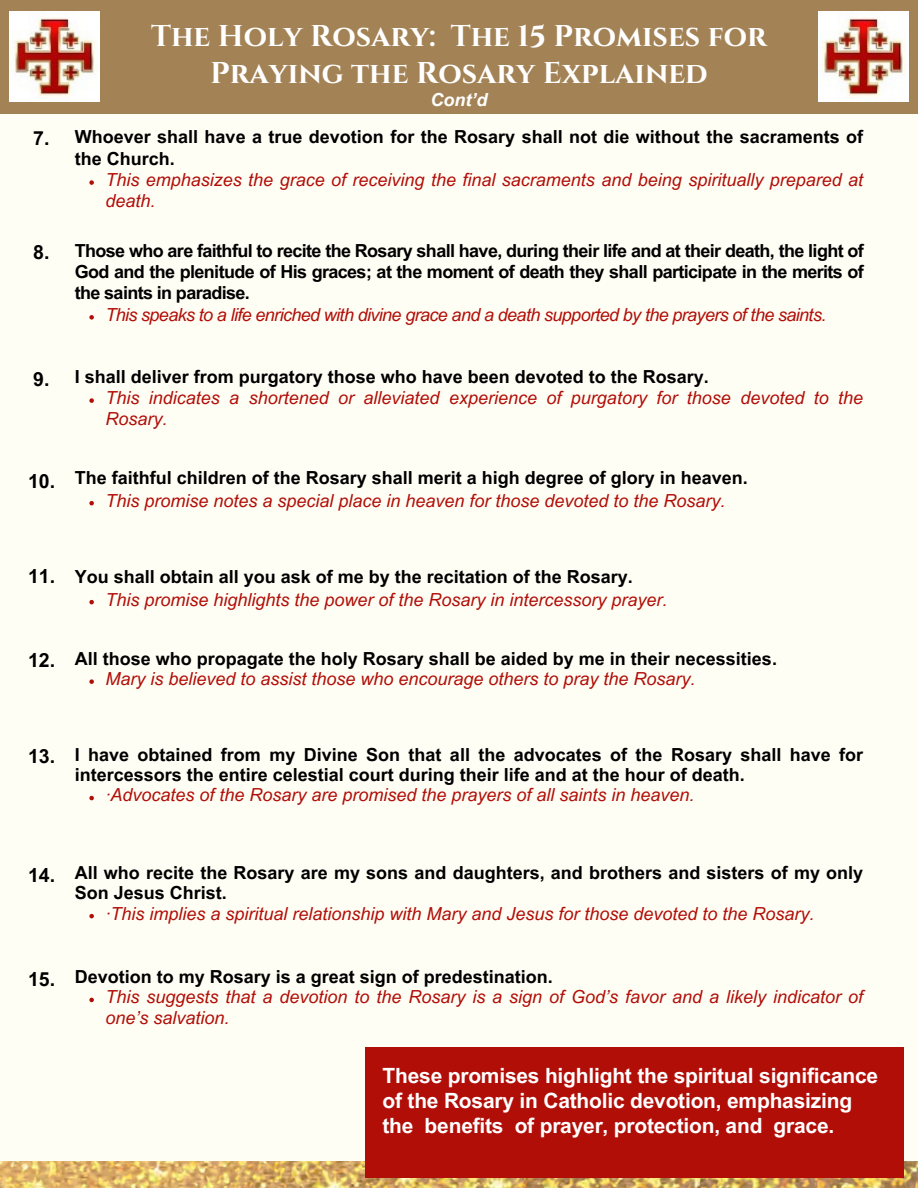
<style>
.page{position:relative;width:918px;height:1188px;background:#fffef5}
.page>*{position:absolute;margin:0;border:0;box-sizing:border-box;transform-origin:0 0}
.t1{font:700 30px/37.2px "Cinzel";color:#fff;text-align:center}
.t2{font:700 21px/24.8px "Arial MT Pro";letter-spacing:-.01em;color:#fff}
.t3{font:700 19.5px "Arial MT Pro";color:#000}
.t4{font:700 18px/21.3px "Arial MT Pro";color:#000}
.t5{font:italic 18px/21.3px "Arial MT Pro";color:#b10e08}
.t6{font:italic 18px "Arial MT Pro";letter-spacing:-.035em;color:#b10e08}
.t7{font:italic 700 18px "Arial MT Pro";color:#fff}
</style>
<div class="page">
<div style="left:0;top:0;width:918px;height:114px;background:#a38255"></div>
<img style="left:818px;top:12px;width:90px;height:90px">
<img style="left:10px;top:12px;width:90px;height:90px">
<img style="left:0;top:1161px;width:918px;height:27px">
<div style="left:365px;top:1048px;width:539px;height:130px;background:#b10e08"></div>
<svg style="left:89px;top:180px;width:5px;height:5px"></svg>
<svg style="left:89px;top:315px;width:5px;height:5px"></svg>
<svg style="left:89px;top:398px;width:5px;height:5px"></svg>
<svg style="left:89px;top:501px;width:5px;height:4px"></svg>
<svg style="left:89px;top:600px;width:5px;height:4px"></svg>
<svg style="left:89px;top:679px;width:5px;height:5px"></svg>
<svg style="left:89px;top:796px;width:5px;height:4px"></svg>
<svg style="left:89px;top:914px;width:5px;height:4px"></svg>
<svg style="left:89px;top:998px;width:5px;height:4px"></svg>
<p class="t1" style="left:151px;top:18px;width:617px">The Holy Rosary: The 15 Promises for<br>Praying the Rosary Explained</p>
<p class="t7" style="left:431px;top:93px;width:58px">Cont’d</p>
<p class="t3" style="left:33px;top:131px;width:18px">7.</p>
<h2 class="t3" style="left:33px;top:245px;width:18px">8.</h2>
<h2 class="t4" style="left:75px;top:128px;width:790px">Whoever shall have a true devotion for the Rosary shall not die without the sacraments of the Church.</h2>
<h4 class="t5" style="left:105px;top:171px;width:759px">This emphasizes the grace of receiving the final sacraments and being spiritually prepared at death.</h4>
<p class="t4" style="left:75px;top:242px;width:791px;text-align:justify">Those who are faithful to recite the Rosary shall have, during their life and at their death, the light of God and the plenitude of His graces; at the moment of death they shall participate in the merits of the saints in paradise.</p>
<h4 class="t6" style="left:105px;top:308px;width:723px">This speaks to a life enriched with divine grace and a death supported by the prayers of the saints.</h4>
<h2 class="t3" style="left:33px;top:372px;width:18px">9.</h2>
<h4 class="t4" style="left:75px;top:368px;width:636px">I shall deliver from purgatory those who have been devoted to the Rosary.</h4>
<p class="t5" style="left:105px;top:389px;width:759px">This indicates a shortened or alleviated experience of purgatory for those devoted to the<br>Rosary.</p>
<h2 class="t3" style="left:28px;top:474px;width:29px">10.</h2>
<h4 class="t4" style="left:75px;top:469px;width:675px">The faithful children of the Rosary shall merit a high degree of glory in heaven.</h4>
<p class="t5" style="left:105px;top:492px;width:622px">This promise notes a special place in heaven for those devoted to the Rosary.</p>
<h2 class="t3" style="left:28px;top:569px;width:29px">11.</h2>
<h2 class="t3" style="left:28px;top:653px;width:29px">12.</h2>
<h4 class="t4" style="left:75px;top:568px;width:560px">You shall obtain all you ask of me by the recitation of the Rosary.</h4>
<p class="t5" style="left:105px;top:591px;width:564px">This promise highlights the power of the Rosary in intercessory prayer.</p>
<h4 class="t4" style="left:75px;top:650px;width:704px">All those who propagate the holy Rosary shall be aided by me in their necessities.</h4>
<p class="t5" style="left:105px;top:670px;width:592px">Mary is believed to assist those who encourage others to pray the Rosary.</p>
<h2 class="t3" style="left:28px;top:749px;width:29px">13.</h2>
<h4 class="t4" style="left:75px;top:747px;width:790px;line-height:20.2px">I have obtained from my Divine Son that all the advocates of the Rosary shall have for intercessors the entire celestial court during their life and at the hour of death.</h4>
<p class="t5" style="left:105px;top:787px;width:591px">·Advocates of the Rosary are promised the prayers of all saints in heaven.</p>
<h2 class="t3" style="left:28px;top:868px;width:29px">14.</h2>
<h2 class="t3" style="left:28px;top:972px;width:29px">15.</h2>
<h4 class="t4" style="left:75px;top:865px;width:790px;line-height:20.2px">All who recite the Rosary are my sons and daughters, and brothers and sisters of my only<br>Son Jesus Christ.</h4>
<p class="t5" style="left:105px;top:905px;width:711px">·This implies a spiritual relationship with Mary and Jesus for those devoted to the Rosary.</p>
<h4 class="t4" style="left:75px;top:968px;width:480px">Devotion to my Rosary is a great sign of predestination.</h4>
<p class="t5" style="left:105px;top:989px;width:759px;line-height:20.2px">This suggests that a devotion to the Rosary is a sign of God’s favor and a likely indicator of one’s salvation.</p>
<h3 class="t2" style="left:383px;top:1066px;width:497px">These promises highlight the spiritual significance of the Rosary in Catholic devotion, emphasizing the benefits of prayer, protection, and grace.</h3>
</div>
